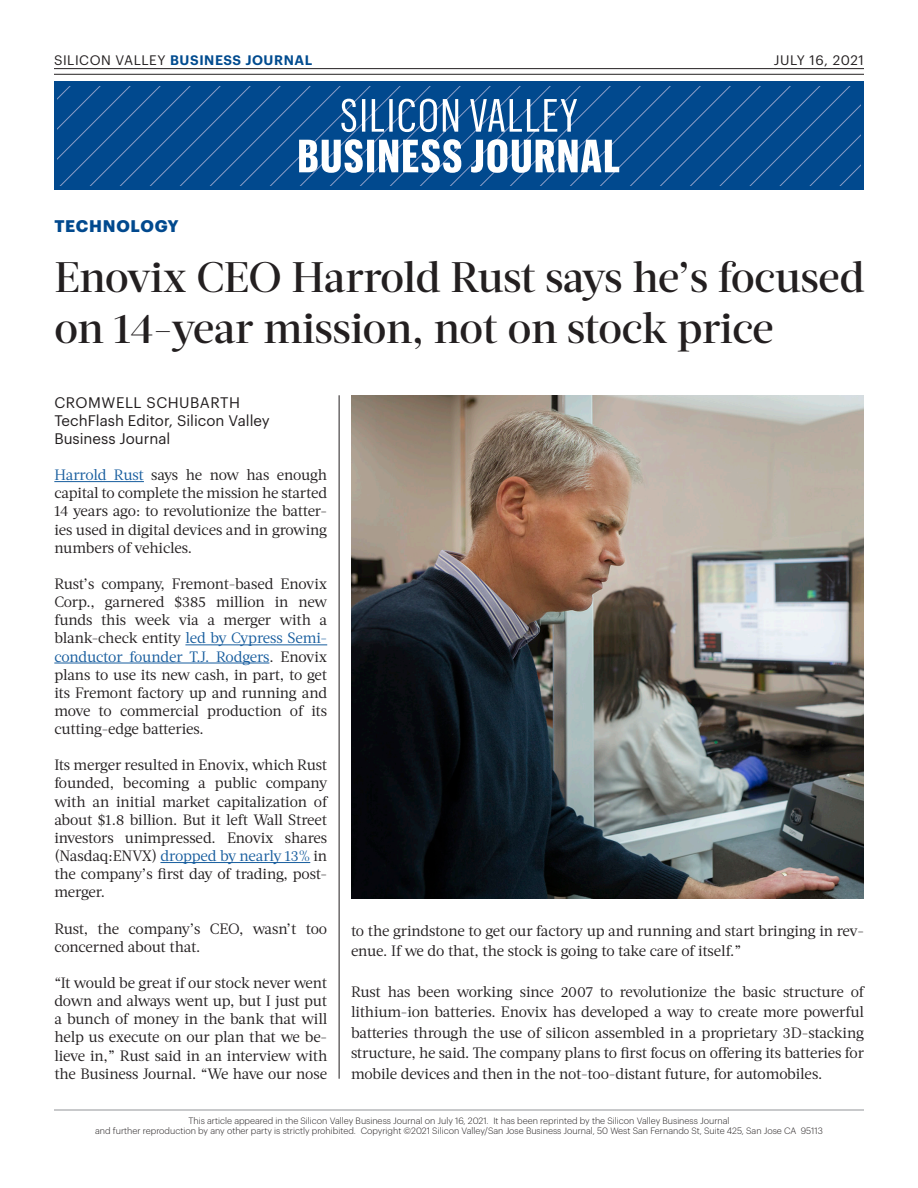
<style>
.page{position:relative;width:918px;height:1188px;background:#fff}
.page>*{position:absolute;margin:0;border:0;box-sizing:border-box;transform-origin:0 0}
.t1{font:500 42.6px/51.2px "Acta Headline";letter-spacing:-.01em;color:#231f20}
.t2{font:700 16.5px "Graphik";letter-spacing:.045em;color:#01498e}
.t3{font:15px/18.1px "Acta";letter-spacing:-.01em;color:#231f20;text-align:justify}
.t4{font:15px/18.1px "Graphik";color:#231f20}
.t5{font:15px "Graphik";letter-spacing:.035em;color:#231f20}
.t6{font:600 13.5px "Graphik";letter-spacing:.04em;color:#004b8f}
.t7{font:13.5px "Graphik";letter-spacing:.045em;color:#231f20}
.t8{font:300 9px "Graphik";color:#231f20}
.s1{font-weight:400;color:#231f20}
.s2{color:#175d9e}
</style>
<div class="page">
<div style="left:54px;top:82px;width:810px;height:108px;background:#01498e"></div>
<svg style="left:57px;top:86px;width:42px;height:99px"></svg>
<svg style="left:99px;top:86px;width:762px;height:99px"></svg>
<hr style="left:54px;top:1110px;width:810px;height:1px;background:#939598">
<hr style="left:54px;top:68px;width:810px;height:1px;background:#231f20">
<hr style="left:54px;top:74px;width:810px;height:1px;background:#231f20">
<hr style="left:54px;top:481px;width:90px;height:1px;background:#175d9e">
<hr style="left:185px;top:644px;width:142px;height:1px;background:#175d9e">
<hr style="left:54px;top:663px;width:215px;height:1px;background:#175d9e">
<hr style="left:160px;top:862px;width:150px;height:1px;background:#175d9e">
<svg style="left:299px;top:139px;width:320px;height:34px"></svg>
<svg style="left:341px;top:99px;width:236px;height:33px"></svg>
<img style="left:351px;top:395px;width:513px;height:504px">
<hr style="left:339px;top:395px;width:1px;height:684px;background:#231f20">
<p class="t6" style="left:54px;top:50px;width:260px"><span class="s1">SILICON VALLEY</span> BUSINESS JOURNAL</p>
<p class="t2" style="left:54px;top:213px;width:126px">TECHNOLOGY</p>
<p class="t7" style="left:774px;top:50px;width:92px">JULY 16, 2021</p>
<p class="t1" style="left:54px;top:252px;width:812px">Enovix CEO Harrold Rust says he’s focused on 14-year mission, not on stock price</p>
<p class="t5" style="left:54px;top:391px;width:187px">CROMWELL SCHUBARTH</p>
<p class="t4" style="left:54px;top:410px;width:217px">TechFlash Editor, Silicon Valley<br>Business Journal</p>
<p class="t3" style="left:54px;top:466px;width:274px"><span class="s2">Harrold Rust</span> says he now has enough capital to complete the mission he started 14 years ago: to revolutionize the batter&shy;ies used in digital devices and in growing numbers of vehicles.</p>
<p class="t3" style="left:54px;top:575px;width:274px">Rust’s company, Fremont-based Enovix Corp., garnered $385 million in new funds this week via a merger with a blank-check entity <span class="s2">led by Cypress Semi&shy;conductor founder T.J. Rodgers</span>. Enovix plans to use its new cash, in part, to get its Fremont factory up and running and move to commercial production of its cutting-edge batteries.</p>
<p class="t3" style="left:54px;top:756px;width:274px">Its merger resulted in Enovix, which Rust founded, becoming a public company with an initial market capitalization of about $1.8 billion. But it left Wall Street investors unimpressed. Enovix shares (Nasdaq:ENVX) <span class="s2">dropped by nearly 13%</span> in the company’s first day of trading, post&shy;merger.</p>
<p class="t3" style="left:54px;top:919px;width:274px">Rust, the company’s CEO, wasn’t too concerned about that.</p>
<p class="t3" style="left:54px;top:974px;width:274px">“It would be great if our stock never went down and always went up, but I just put a bunch of money in the bank that will help us execute on our plan that we be&shy;lieve in,” Rust said in an interview with the Business Journal. “We have our nose</p>
<p class="t8" style="left:189px;top:1114px;width:542px">This article appeared in the Silicon Valley Business Journal on July 16, 2021. It has been reprinted by the Silicon Valley Business Journal</p>
<p class="t8" style="left:95px;top:1124px;width:729px">and further reproduction by any other party is strictly prohibited. Copyright ©2021 Silicon Valley/San Jose Business Journal, 50 West San Fernando St, Suite 425, San Jose CA 95113</p>
<p class="t3" style="left:351px;top:920px;width:514px;line-height:20.4px">to the grindstone to get our factory up and running and start bringing in rev&shy;enue. If we do that, the stock is going to take care of itself.”</p>
<p class="t3" style="left:351px;top:982px;width:515px;line-height:20.4px">Rust has been working since 2007 to revolutionize the basic structure of lithium-ion batteries. Enovix has developed a way to create more powerful batteries through the use of silicon assembled in a proprietary 3D-stacking structure, he said. The company plans to first focus on offering its batteries for mobile devices and then in the not-too-distant future, for automobiles.</p>
</div>
